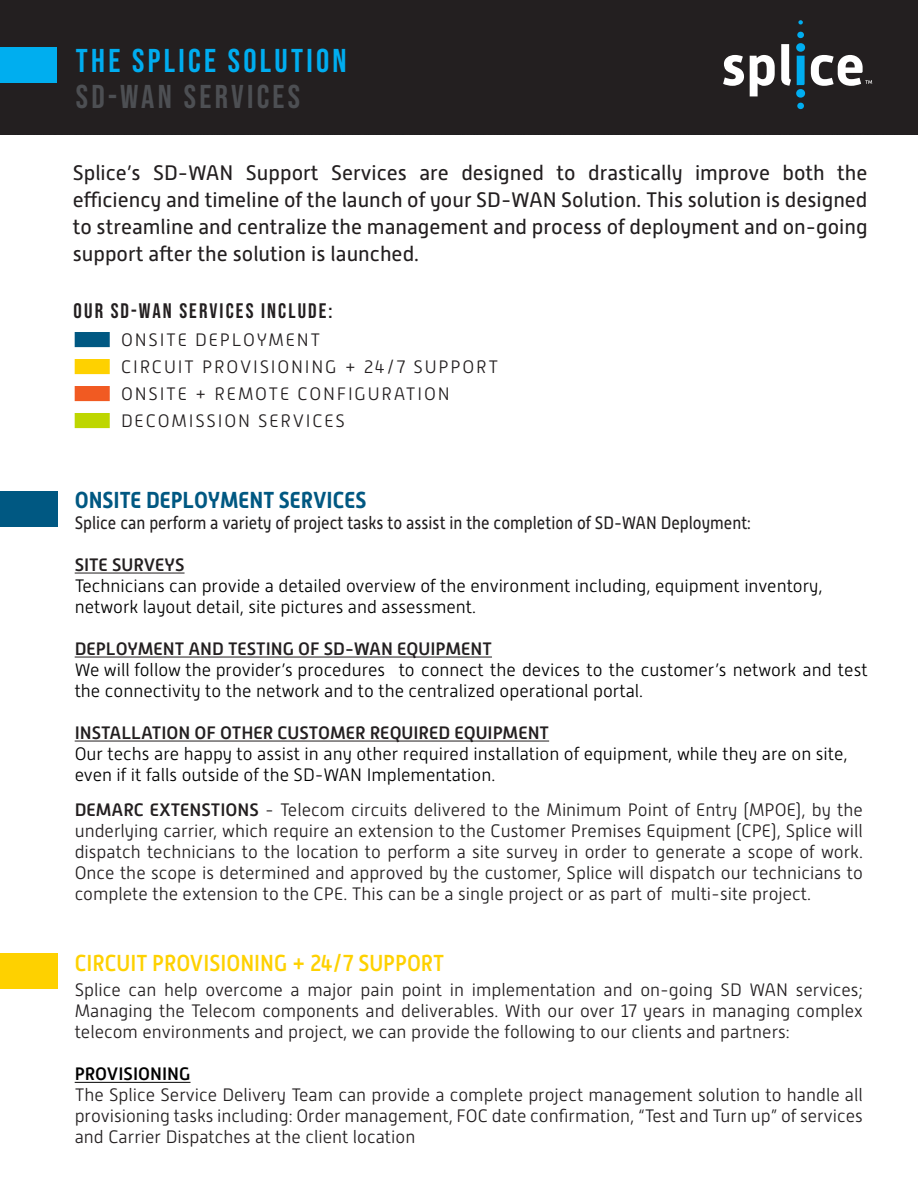
<style>
.page{position:relative;width:918px;height:1188px;background:#fff}
.page>*{position:absolute;margin:0;border:0;box-sizing:border-box;transform-origin:0 0}
.t1{font:33px "Bebas Neue";letter-spacing:.1em;color:#00adf0}
.t2{font:33px "Bebas Neue";letter-spacing:.1em;color:#4d4f53}
.t3{font:500 23.1px "Alwyn New";color:#fed100;scale:.91 1}
.t4{font:700 23.1px "Alwyn New";color:#005882;scale:.91 1}
.t5{font:21px/27px "Alwyn New";color:#231f20;text-align:justify}
.t6{font:21px "Bebas Neue";letter-spacing:.1em;color:#231f20}
.t7{font:300 18px/21px "Alwyn New";color:#231f20;text-align:justify}
.t8{font:300 18px/21px "Alwyn New";color:#000}
.t9{font:500 18px "Alwyn New";color:#231f20}
.t10{font:300 18px "Alwyn New";letter-spacing:.1em;color:#231f20}
.t11{font:18px "Alwyn New";color:#231f20;scale:.9 1}
.t12{font:500 18px "Alwyn New";color:#000}
.s1{font-weight:500}
</style>
<div class="page">
<div style="left:0;top:0;width:918px;height:137px;background:#231f20"></div>
<svg style="left:723px;top:55px;width:21px;height:31px"></svg>
<svg style="left:750px;top:55px;width:25px;height:41px"></svg>
<svg style="left:781px;top:44px;width:10px;height:42px"></svg>
<svg style="left:811px;top:55px;width:61px;height:31px"></svg>
<div style="left:796px;top:89px;width:9px;height:9px;background:#00adf0;border-radius:50%"></div>
<div style="left:797px;top:103px;width:7px;height:6px;background:#00adf0;border-radius:50%"></div>
<div style="left:796px;top:43px;width:9px;height:9px;background:#00adf0;border-radius:50%"></div>
<div style="left:797px;top:32px;width:7px;height:6px;background:#00adf0;border-radius:50%"></div>
<svg style="left:798px;top:20px;width:5px;height:5px"></svg>
<svg style="left:797px;top:56px;width:8px;height:29px"></svg>
<hr style="left:75px;top:573px;width:110px;height:1px;background:#231f20">
<hr style="left:75px;top:657px;width:417px;height:1px;background:#231f20">
<hr style="left:75px;top:741px;width:474px;height:1px;background:#231f20">
<div style="left:75px;top:332px;width:35px;height:15px;background:#005882"></div>
<div style="left:75px;top:359px;width:35px;height:15px;background:#fed100"></div>
<div style="left:75px;top:386px;width:35px;height:15px;background:#f15a22"></div>
<div style="left:75px;top:413px;width:35px;height:15px;background:#bed600"></div>
<div style="left:0;top:491px;width:57px;height:35px;background:#005882"></div>
<div style="left:0;top:953px;width:57px;height:35px;background:#fed100"></div>
<hr style="left:75px;top:1082px;width:116px;height:1px;background:#000">
<div style="left:0;top:47px;width:56px;height:35px;background:#00aeef"></div>
<p class="t1" style="left:76px;top:42px;width:272px">THE SPLICE SOLUTION</p>
<p class="t2" style="left:76px;top:78px;width:226px">SD-WAN SERVICES</p>
<p class="t5" style="left:73px;top:160px;width:796px">Splice’s SD-WAN Support Services are designed to drastically improve both the efficiency and timeline of the launch of your SD-WAN Solution. This solution is designed to streamline and centralize the management and process of deployment and on-going support after the solution is launched.</p>
<p class="t6" style="left:74px;top:298px;width:260px">OUR SD-WAN SERVICES INCLUDE:</p>
<p class="t10" style="left:121px;top:330px;width:201px">ONSITE DEPLOYMENT</p>
<p class="t10" style="left:121px;top:357px;width:379px">CIRCUIT PROVISIONING + 24/7 SUPPORT</p>
<p class="t10" style="left:121px;top:384px;width:330px">ONSITE + REMOTE CONFIGURATION</p>
<p class="t10" style="left:121px;top:411px;width:225px">DECOMISSION SERVICES</p>
<p class="t4" style="left:75px;top:486px;width:322px">ONSITE DEPLOYMENT SERVICES</p>
<p class="t11" style="left:75px;top:512px;width:753px">Splice can perform a variety of project tasks to assist in the completion of SD-WAN Deployment:</p>
<p class="t9" style="left:75px;top:554px;width:111px">SITE SURVEYS</p>
<p class="t8" style="left:75px;top:575px;width:750px">Technicians can provide a detailed overview of the environment including, equipment inventory, network layout detail, site pictures and assessment.</p>
<p class="t9" style="left:75px;top:638px;width:419px">DEPLOYMENT AND TESTING OF SD-WAN EQUIPMENT</p>
<p class="t8" style="left:75px;top:659px;width:794px">We will follow the provider’s procedures to connect the devices to the customer’s network and test the connectivity to the network and to the centralized operational portal.</p>
<p class="t9" style="left:75px;top:722px;width:476px">INSTALLATION OF OTHER CUSTOMER REQUIRED EQUIPMENT</p>
<p class="t8" style="left:75px;top:743px;width:775px">Our techs are happy to assist in any other required installation of equipment, while they are on site, even if it falls outside of the SD-WAN Implementation.</p>
<p class="t7" style="left:75px;top:799px;width:790px"><span class="s1">DEMARC EXTENSTIONS</span> - Telecom circuits delivered to the Minimum Point of Entry (MPOE), by the underlying carrier, which require an extension to the Customer Premises Equipment (CPE), Splice will dispatch technicians to the location to perform a site survey in order to generate a scope of work.<br>Once the scope is determined and approved by the customer, Splice will dispatch our technicians to complete the extension to the CPE. This can be a single project or as part of multi-site project.</p>
<p class="t3" style="left:75px;top:950px;width:408px">CIRCUIT PROVISIONING + 24/7 SUPPORT</p>
<p class="t7" style="left:75px;top:979px;width:790px">Splice can help overcome a major pain point in implementation and on-going SD WAN services; Managing the Telecom components and deliverables. With our over 17 years in managing complex telecom environments and project, we can provide the following to our clients and partners:</p>
<p class="t12" style="left:75px;top:1064px;width:117px">PROVISIONING</p>
<p class="t7" style="left:75px;top:1084px;width:790px">The Splice Service Delivery Team can provide a complete project management solution to handle all provisioning tasks including: Order management, FOC date confirmation, “Test and Turn up” of services and Carrier Dispatches at the client location</p>
</div>
